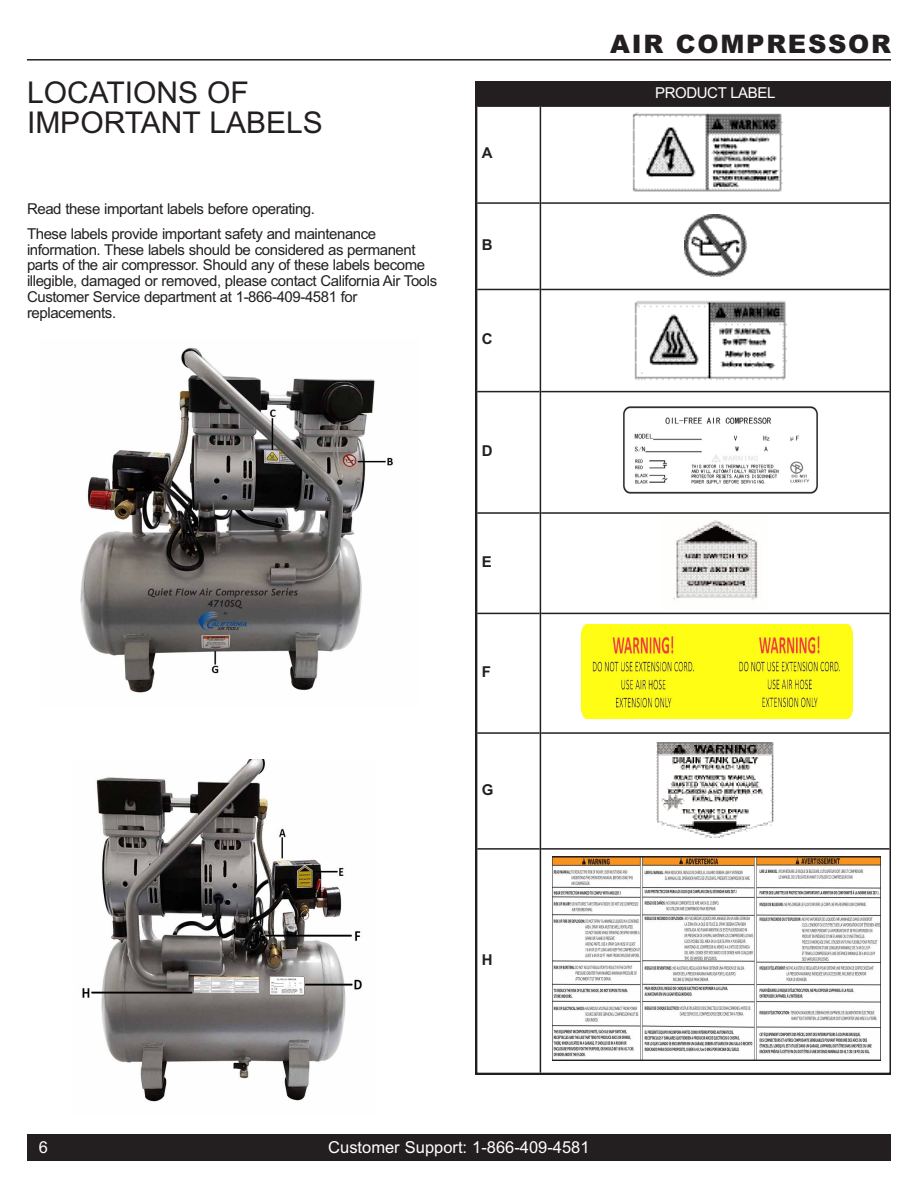
<style>
.page{position:relative;width:918px;height:1188px;background:#fff}
.page>*{position:absolute;margin:0;border:0;box-sizing:border-box;transform-origin:0 0}
.t1{font:30px/30px "Arial";color:#231f20}
.t2{font:900 25.5px "Arial";letter-spacing:.065em;color:#231f20}
.t3{font:16.5px "Arial";color:#fff}
.t4{font:15px/15.8px "Arial";letter-spacing:-.03em;color:#231f20}
.t5{font:15px "Arial";letter-spacing:-.03em;color:#fff}
.t6{font:700 15px "Arial";color:#231f20}
</style>
<div class="page">
<div style="left:27px;top:1134px;width:864px;height:27px;background:#231f20"></div>
<hr style="left:27px;top:59px;width:864px;height:2px;background:#231f20">
<svg style="left:476px;top:81px;width:415px;height:993px"></svg>
<hr style="left:540px;top:83px;width:1px;height:990px;background:#231f20">
<hr style="left:477px;top:105px;width:63px;height:2px;background:#231f20">
<hr style="left:541px;top:105px;width:349px;height:2px;background:#231f20">
<hr style="left:477px;top:202px;width:63px;height:2px;background:#231f20">
<hr style="left:541px;top:202px;width:349px;height:2px;background:#231f20">
<hr style="left:477px;top:289px;width:63px;height:1px;background:#231f20">
<hr style="left:541px;top:289px;width:349px;height:1px;background:#231f20">
<hr style="left:477px;top:391px;width:63px;height:1px;background:#231f20">
<hr style="left:541px;top:391px;width:349px;height:1px;background:#231f20">
<hr style="left:477px;top:512px;width:63px;height:2px;background:#231f20">
<hr style="left:541px;top:512px;width:349px;height:2px;background:#231f20">
<hr style="left:477px;top:613px;width:63px;height:1px;background:#231f20">
<hr style="left:541px;top:613px;width:349px;height:1px;background:#231f20">
<hr style="left:477px;top:732px;width:63px;height:2px;background:#231f20">
<hr style="left:541px;top:732px;width:349px;height:2px;background:#231f20">
<hr style="left:477px;top:848px;width:63px;height:2px;background:#231f20">
<hr style="left:541px;top:848px;width:349px;height:2px;background:#231f20">
<img style="left:81px;top:759px;width:281px;height:343px">
<img style="left:80px;top:347px;width:314px;height:346px">
<img style="left:552px;top:857px;width:328px;height:204px">
<h1 class="t1" style="left:27px;top:80px;width:297px">LOCATIONS OF<br>IMPORTANT LABELS</h1>
<p class="t4" style="left:27px;top:198px;width:351px;line-height:24.6px">Read these important labels before operating.<br>These labels provide important safety and maintenance</p>
<p class="t4" style="left:27px;top:243px;width:412px">information. These labels should be considered as permanent parts of the air compressor. Should any of these labels become illegible, damaged or removed, please contact California Air Tools Customer Service department at 1-866-409-4581 for replacements.</p>
<p class="t6" style="left:482px;top:148px;width:12px">A</p>
<p class="t6" style="left:482px;top:239px;width:12px">B</p>
<p class="t6" style="left:482px;top:334px;width:12px">C</p>
<p class="t6" style="left:482px;top:445px;width:12px">D</p>
<p class="t6" style="left:482px;top:556px;width:12px">E</p>
<p class="t6" style="left:482px;top:666px;width:11px">F</p>
<p class="t6" style="left:482px;top:784px;width:13px">G</p>
<p class="t6" style="left:482px;top:954px;width:12px">H</p>
<h2 class="t2" style="left:610px;top:30px;width:282px">AIR COMPRESSOR</h2>
<p class="t5" style="left:655px;top:87px;width:122px">PRODUCT LABEL</p>
<p class="t3" style="left:39px;top:1141px;width:11px">6</p>
<p class="t3" style="left:328px;top:1141px;width:263px">Customer Support: 1-866-409-4581</p>
</div>
